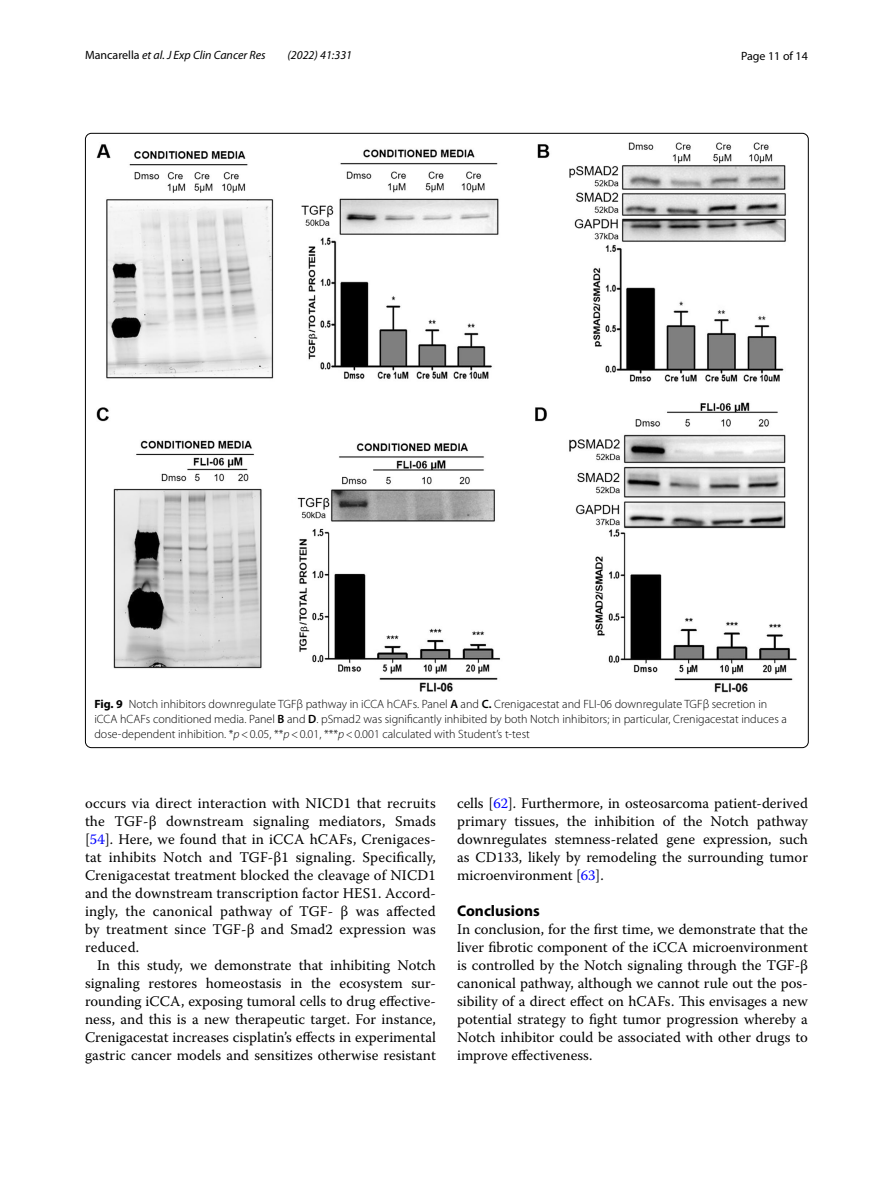
<style>
.page{position:relative;width:893px;height:1187px;background:#fff}
.page>*{position:absolute;margin:0;border:0;box-sizing:border-box;transform-origin:0 0}
.t1{font:700 15.45px "Myriad Pro";color:#000}
.t2{font:14.7px/18px "Warnock Pro";color:#000;text-align:justify}
.t3{font:300 12px/15px "Myriad Pro";color:#000}
.t4{font:italic 12px "Myriad Pro";color:#000}
.t5{font:12px "Myriad Pro";color:#000}
.s1{font-style:normal}
.s2{font-weight:700}
.s3{font-weight:600}
.s4{font-style:italic}
.s5{color:#00f}
</style>
<div class="page">
<img style="left:97px;top:142px;width:700px;height:550px">
<p class="t4" style="left:85px;top:48px;width:182px"><span class="s1">Mancarella</span> et al. J Exp Clin Cancer Res</p>
<p class="t4" style="left:287px;top:48px;width:66px">(2022) 41:331</p>
<p class="t5" style="left:741px;top:48px;width:68px">Page 11 of 14</p>
<p class="t3" style="left:94px;top:696px;width:694px"><span class="s2">Fig. 9</span> Notch inhibitors downregulate TGFβ pathway in iCCA hCAFs. Panel <span class="s3">A</span> and <span class="s3">C.</span> Crenigacestat and FLI-06 downregulate TGFβ secretion in iCCA hCAFs conditioned media. Panel <span class="s3">B</span> and <span class="s3">D</span>. pSmad2 was significantly inhibited by both Notch inhibitors; in particular, Crenigacestat induces a dose-dependent inhibition. *<span class="s4">p</span>&lt;0.05, **<span class="s4">p</span>&lt;0.01, ***<span class="s4">p</span>&lt;0.001 calculated with Student’s t-test</p>
<p class="t2" style="left:85px;top:794px;width:352px">occurs via direct interaction with NICD1 that recruits the TGF-β downstream signaling mediators, Smads [<span class="s5">54</span>]. Here, we found that in iCCA hCAFs, Crenigaces&shy;tat inhibits Notch and TGF-β1 signaling. Specifically, Crenigacestat treatment blocked the cleavage of NICD1 and the downstream transcription factor HES1. Accord&shy;ingly, the canonical pathway of TGF- β was affected by treatment since TGF-β and Smad2 expression was reduced.</p>
<p class="t2" style="left:85px;top:956px;width:352px;text-indent:12px">In this study, we demonstrate that inhibiting Notch signaling restores homeostasis in the ecosystem sur&shy;rounding iCCA, exposing tumoral cells to drug effective&shy;ness, and this is a new therapeutic target. For instance, Crenigacestat increases cisplatin’s effects in experimental gastric cancer models and sensitizes otherwise resistant</p>
<p class="t2" style="left:457px;top:794px;width:352px">cells [<span class="s5">62</span>]. Furthermore, in osteosarcoma patient-derived primary tissues, the inhibition of the Notch pathway downregulates stemness-related gene expression, such as CD133, likely by remodeling the surrounding tumor microenvironment [<span class="s5">63</span>].</p>
<p class="t1" style="left:457px;top:901px;width:84px">Conclusions</p>
<p class="t2" style="left:457px;top:920px;width:352px">In conclusion, for the first time, we demonstrate that the liver fibrotic component of the iCCA microenvironment is controlled by the Notch signaling through the TGF-β canonical pathway, although we cannot rule out the pos&shy;sibility of a direct effect on hCAFs. This envisages a new potential strategy to fight tumor progression whereby a Notch inhibitor could be associated with other drugs to improve effectiveness.</p>
</div>
